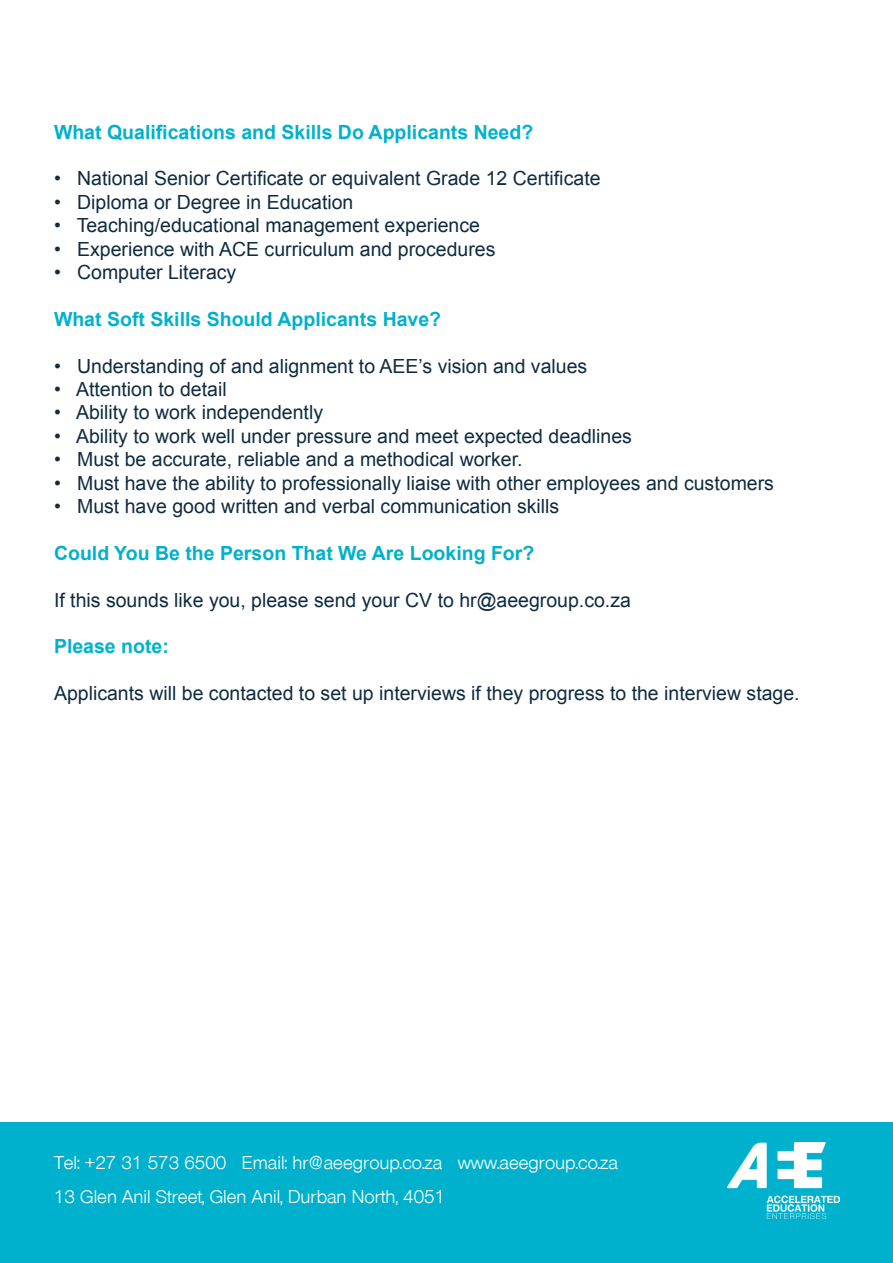
<style>
.page{position:relative;width:893px;height:1263px;background:#fff}
.page>*{position:absolute;margin:0;border:0;box-sizing:border-box;transform-origin:0 0}
.t1{font:19.5px "Arial";color:#0f2c40}
.t2{font:700 19.5px "Arial";color:#00b1cd}
.t3{font:18px/33.5px "Olnova";color:#fff}
</style>
<div class="page">
<div style="left:0;top:1122px;width:893px;height:141px;background:#00b1cd"></div>
<img style="left:727px;top:1142px;width:113px;height:76px">
<p class="t2" style="left:54px;top:119px;width:481px">What Qualifications and Skills Do Applicants Need?</p>
<p class="t1" style="left:54px;top:166px;width:548px">• National Senior Certificate or equivalent Grade 12 Certificate</p>
<p class="t1" style="left:54px;top:189px;width:301px">• Diploma or Degree in Education</p>
<p class="t1" style="left:54px;top:213px;width:427px">• Teaching/educational management experience</p>
<p class="t1" style="left:54px;top:236px;width:443px">• Experience with ACE curriculum and procedures</p>
<p class="t1" style="left:54px;top:259px;width:184px">• Computer Literacy</p>
<p class="t2" style="left:54px;top:306px;width:389px">What Soft Skills Should Applicants Have?</p>
<p class="t1" style="left:54px;top:353px;width:535px">• Understanding of and alignment to AEE’s vision and values</p>
<p class="t1" style="left:54px;top:376px;width:174px">• Attention to detail</p>
<p class="t1" style="left:54px;top:400px;width:271px">• Ability to work independently</p>
<p class="t1" style="left:54px;top:423px;width:579px">• Ability to work well under pressure and meet expected deadlines</p>
<p class="t1" style="left:54px;top:447px;width:470px">• Must be accurate, reliable and a methodical worker.</p>
<p class="t1" style="left:54px;top:470px;width:721px">• Must have the ability to professionally liaise with other employees and customers</p>
<p class="t1" style="left:54px;top:493px;width:507px">• Must have good written and verbal communication skills</p>
<p class="t2" style="left:54px;top:540px;width:482px">Could You Be the Person That We Are Looking For?</p>
<p class="t1" style="left:54px;top:587px;width:578px">If this sounds like you, please send your CV to hr@aeegroup.co.za</p>
<p class="t2" style="left:54px;top:634px;width:116px">Please note:</p>
<p class="t1" style="left:54px;top:681px;width:747px">Applicants will be contacted to set up interviews if they progress to the interview stage.</p>
<p class="t3" style="left:54px;top:1146px;width:565px">Tel: +27 31 573 6500 Email: hr@aeegroup.co.za www.aeegroup.co.za<br>13 Glen Anil Street, Glen Anil, Durban North, 4051</p>
</div>
